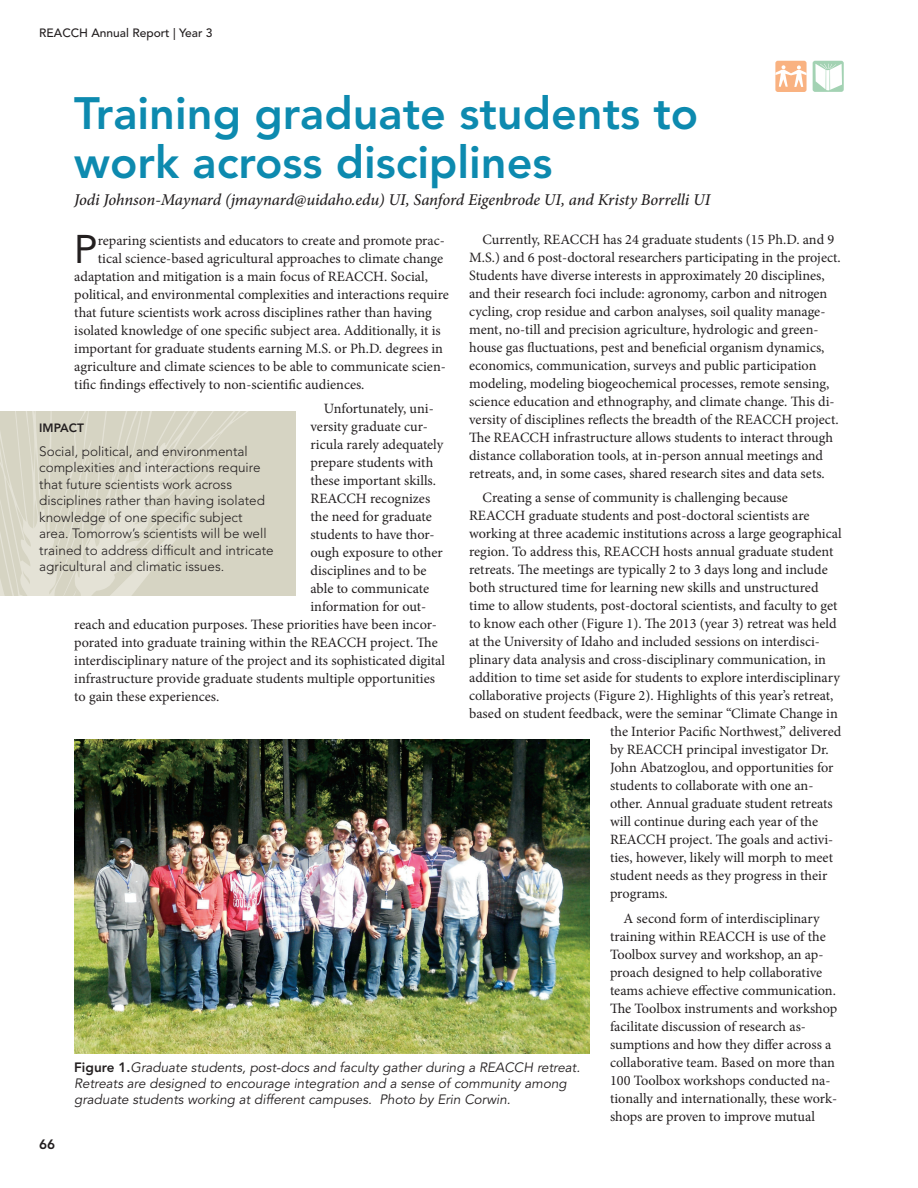
<style>
.page{position:relative;width:918px;height:1188px;background:#fff}
.page>*{position:absolute;margin:0;border:0;box-sizing:border-box;transform-origin:0 0}
.t1{font:800 45px/49.5px "Avenir LT Std";color:#0d8aaf}
.t2{font:39.6px "Avenir LT Std";color:#231f20}
.t3{font:italic 500 16.5px "Minion Pro";letter-spacing:-.01em;color:#231f20}
.t4{font:14.25px/18px "Minion Pro";color:#231f20}
.t5{font:300 13.5px/16.5px "Avenir LT Std";color:#231f20}
.t6{font:italic 13.5px/16.2px "Avenir LT Std";color:#231f20}
.t7{font:800 13.5px "Avenir LT Std";color:#231f20}
.t8{font:500 12px "Avenir LT Std";color:#231f20}
.t9{font:800 12px "Avenir LT Std";color:#231f20}
.s1{font-weight:800;font-style:normal}
</style>
<div class="page">
<div style="left:775px;top:61px;width:32px;height:31px;background:#f9b281;border-radius:2px"></div>
<svg style="left:775px;top:65px;width:32px;height:22px"></svg>
<div style="left:813px;top:61px;width:31px;height:31px;background:#a3d2b3;border-radius:2px"></div>
<svg style="left:815px;top:64px;width:27px;height:27px"></svg>
<svg style="left:0;top:411px;width:296px;height:185px;background:#d9d7c7"></svg>
<img style="left:74px;top:739px;width:516px;height:314px">
<p class="t8" style="left:39px;top:26px;width:175px">REACCH Annual Report | Year 3</p>
<h1 class="t1" style="left:74px;top:88px;width:626px">Training graduate students to work across disciplines</h1>
<p class="t3" style="left:74px;top:188px;width:638px">Jodi Johnson-Maynard (jmaynard@uidaho.edu) UI, Sanford Eigenbrode UI, and Kristy Borrelli UI</p>
<h2 class="t2" style="left:74px;top:226px;width:25px">P</h2>
<p class="t4" style="left:98px;top:231px;width:349px">reparing scientists and educators to create and promote prac-</p>
<p class="t4" style="left:469px;top:230px;width:373px;text-indent:13px">Currently, REACCH has 24 graduate students (15 Ph.D. and 9<br>M.S.) and 6 post-doctoral researchers participating in the project.<br>Students have diverse interests in approximately 20 disciplines, and their research foci include: agronomy, carbon and nitrogen cycling, crop residue and carbon analyses, soil quality manage&shy;ment, no-till and precision agriculture, hydrologic and green&shy;house gas fluctuations, pest and beneficial organism dynamics, economics, communication, surveys and public participation modeling, modeling biogeochemical processes, remote sensing, science education and ethnography, and climate change. This di&shy;versity of disciplines reflects the breadth of the REACCH project.<br>The REACCH infrastructure allows students to interact through distance collaboration tools, at in-person annual meetings and retreats, and, in some cases, shared research sites and data sets.</p>
<p class="t4" style="left:483px;top:489px;width:307px">Creating a sense of community is challenging because</p>
<p class="t4" style="left:469px;top:507px;width:342px">REACCH graduate students and post-doctoral scientists are</p>
<p class="t4" style="left:469px;top:525px;width:374px">working at three academic institutions across a large geographical</p>
<p class="t4" style="left:469px;top:543px;width:366px">region. To address this, REACCH hosts annual graduate student</p>
<p class="t4" style="left:469px;top:561px;width:360px">retreats. The meetings are typically 2 to 3 days long and include</p>
<p class="t4" style="left:469px;top:579px;width:351px">both structured time for learning new skills and unstructured</p>
<p class="t4" style="left:469px;top:597px;width:370px">time to allow students, post-doctoral scientists, and faculty to get</p>
<p class="t4" style="left:469px;top:615px;width:369px">to know each other (Figure 1). The 2013 (year 3) retreat was held</p>
<p class="t4" style="left:469px;top:633px;width:352px">at the University of Idaho and included sessions on interdisci-</p>
<p class="t4" style="left:469px;top:651px;width:358px">plinary data analysis and cross-disciplinary communication, in</p>
<p class="t4" style="left:469px;top:669px;width:372px">addition to time set aside for students to explore interdisciplinary</p>
<p class="t4" style="left:469px;top:687px;width:366px">collaborative projects (Figure 2). Highlights of this year’s retreat,</p>
<p class="t4" style="left:469px;top:705px;width:370px">based on student feedback, were the seminar “Climate Change in</p>
<p class="t4" style="left:610px;top:723px;width:233px">the Interior Pacific Northwest,” delivered</p>
<p class="t4" style="left:610px;top:741px;width:220px">by REACCH principal investigator Dr.</p>
<p class="t4" style="left:610px;top:759px;width:225px">John Abatzoglou, and opportunities for</p>
<p class="t4" style="left:610px;top:777px;width:205px">students to collaborate with one an-</p>
<p class="t4" style="left:610px;top:795px;width:224px">other. Annual graduate student retreats</p>
<p class="t4" style="left:610px;top:813px;width:210px">will continue during each year of the</p>
<p class="t4" style="left:610px;top:831px;width:225px">REACCH project. The goals and activi-</p>
<p class="t4" style="left:610px;top:849px;width:225px">ties, however, likely will morph to meet</p>
<p class="t4" style="left:610px;top:867px;width:219px">student needs as they progress in their</p>
<p class="t4" style="left:610px;top:885px;width:59px">programs.</p>
<p class="t4" style="left:610px;top:910px;width:229px;text-indent:13px">A second form of interdisciplinary training within REACCH is use of the Toolbox survey and workshop, an ap&shy;proach designed to help collaborative teams achieve effective communication.<br>The Toolbox instruments and workshop facilitate discussion of research as&shy;sumptions and how they differ across a collaborative team. Based on more than 100 Toolbox workshops conducted na&shy;tionally and internationally, these work&shy;shops are proven to improve mutual</p>
<p class="t4" style="left:98px;top:249px;width:347px">tical science-based agricultural approaches to climate change</p>
<p class="t4" style="left:74px;top:267px;width:355px">adaptation and mitigation is a main focus of REACCH. Social,</p>
<p class="t4" style="left:74px;top:285px;width:376px">political, and environmental complexities and interactions require</p>
<p class="t4" style="left:74px;top:303px;width:359px">that future scientists work across disciplines rather than having</p>
<p class="t4" style="left:74px;top:321px;width:368px">isolated knowledge of one specific subject area. Additionally, it is</p>
<p class="t4" style="left:74px;top:339px;width:370px">important for graduate students earning M.S. or Ph.D. degrees in</p>
<p class="t4" style="left:74px;top:357px;width:373px">agriculture and climate sciences to be able to communicate scien-</p>
<p class="t4" style="left:74px;top:375px;width:292px">tific findings effectively to non-scientific audiences.</p>
<p class="t4" style="left:324px;top:400px;width:111px">Unfortunately, uni-</p>
<p class="t4" style="left:310px;top:418px;width:119px">versity graduate cur-</p>
<p class="t4" style="left:310px;top:436px;width:134px">ricula rarely adequately</p>
<p class="t4" style="left:310px;top:454px;width:124px">prepare students with</p>
<p class="t4" style="left:310px;top:472px;width:127px">these important skills.</p>
<p class="t4" style="left:310px;top:490px;width:121px">REACCH recognizes</p>
<p class="t4" style="left:310px;top:508px;width:123px">the need for graduate</p>
<p class="t4" style="left:310px;top:526px;width:126px">students to have thor-</p>
<p class="t4" style="left:310px;top:544px;width:134px">ough exposure to other</p>
<p class="t4" style="left:310px;top:562px;width:118px">disciplines and to be</p>
<p class="t4" style="left:310px;top:580px;width:120px">able to communicate</p>
<p class="t4" style="left:310px;top:598px;width:117px">information for out-</p>
<p class="t4" style="left:74px;top:616px;width:364px">reach and education purposes. These priorities have been incor-</p>
<p class="t4" style="left:74px;top:634px;width:365px">porated into graduate training within the REACCH project. The</p>
<p class="t4" style="left:74px;top:652px;width:372px">interdisciplinary nature of the project and its sophisticated digital</p>
<p class="t4" style="left:74px;top:670px;width:362px">infrastructure provide graduate students multiple opportunities</p>
<p class="t4" style="left:74px;top:688px;width:147px">to gain these experiences.</p>
<p class="t9" style="left:39px;top:421px;width:46px">IMPACT</p>
<p class="t5" style="left:39px;top:443px;width:236px">Social, political, and environmental complexities and interactions require that future scientists work across disciplines rather than having isolated knowledge of one specific subject area. Tomorrow’s scientists will be well trained to address difficult and intricate agricultural and climatic issues.</p>
<p class="t6" style="left:74px;top:1059px;width:507px"><span class="s1">Figure 1.</span>Graduate students, post-docs and faculty gather during a REACCH retreat.<br>Retreats are designed to encourage integration and a sense of community among graduate students working at different campuses. Photo by Erin Corwin.</p>
<p class="t7" style="left:39px;top:1136px;width:17px">66</p>
</div>
